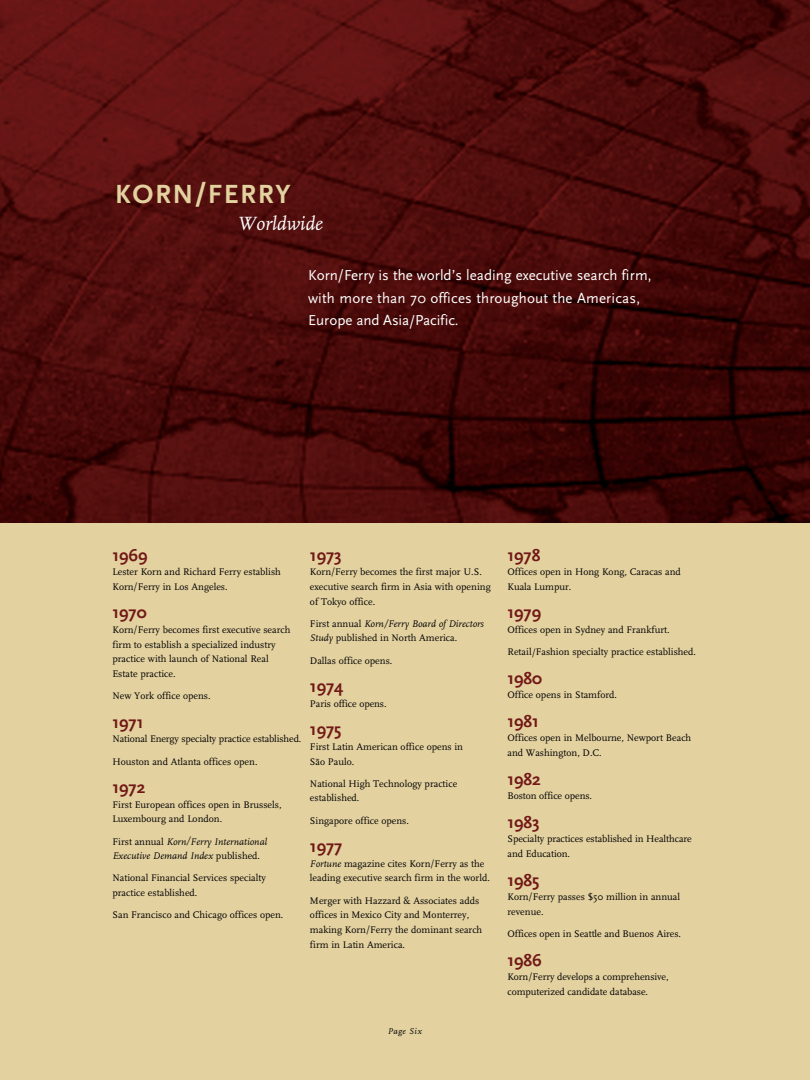
<style>
.page{position:relative;width:810px;height:1080px;background:#fff}
.page>*{position:absolute;margin:0;border:0;box-sizing:border-box;transform-origin:0 0}
.t1{font:700 27.5px "Scala Sans";letter-spacing:.055em;color:#e3d1a0}
.t2{font:italic 20px "FF Scala";color:#fff}
.t3{font:700 17.5px "Scala Sans";letter-spacing:-.005em;color:#711917}
.t4{font:15px/22.5px "Scala Sans";color:#fff}
.t5{font:10px/14.8px "FF Scala";color:#000}
.t6{font:italic 10px/14.8px "FF Scala";color:#000}
.t7{font:italic 8.75px "FF Scala";letter-spacing:.055em;color:#000}
.s1{font-style:normal}
.s2{font-style:italic}
</style>
<div class="page">
<div style="left:0;top:472px;width:810px;height:608px;background:#e3d1a0"></div>
<img style="left:0;top:0;width:810px;height:522px">
<h1 class="t1" style="left:115px;top:183px;width:177px">KORN/FERRY</h1>
<h2 class="t2" style="left:237px;top:216px;width:87px">Worldwide</h2>
<h3 class="t4" style="left:308px;top:265px;width:345px">Korn/Ferry is the world’s leading executive search firm, with more than 70 offices throughout the Americas,<br>Europe and Asia/Pacific.</h3>
<h3 class="t3" style="left:112px;top:548px;width:37px">1969</h3>
<p class="t5" style="left:112px;top:565px;width:170px">Lester Korn and Richard Ferry establish<br>Korn/Ferry in Los Angeles.</p>
<h3 class="t3" style="left:112px;top:606px;width:36px">1970</h3>
<p class="t5" style="left:112px;top:623px;width:179px">Korn/Ferry becomes first executive search firm to establish a specialized industry practice with launch of National Real Estate practice.</p>
<p class="t5" style="left:112px;top:689px;width:100px">New York office opens.</p>
<h3 class="t3" style="left:112px;top:715px;width:33px">1971</h3>
<p class="t5" style="left:112px;top:733px;width:190px">National Energy specialty practice established.</p>
<p class="t5" style="left:112px;top:755px;width:147px">Houston and Atlanta offices open.</p>
<h3 class="t3" style="left:112px;top:780px;width:34px">1972</h3>
<p class="t5" style="left:112px;top:798px;width:171px">First European offices open in Brussels,<br>Luxembourg and London.</p>
<p class="t6" style="left:112px;top:835px;width:156px"><span class="s1">First annual</span> Korn/Ferry International<br>Executive Demand Index <span class="s1">published.</span></p>
<p class="t5" style="left:112px;top:872px;width:155px">National Financial Services specialty practice established.</p>
<p class="t5" style="left:112px;top:909px;width:172px">San Francisco and Chicago offices open.</p>
<h3 class="t3" style="left:310px;top:548px;width:33px">1973</h3>
<p class="t5" style="left:310px;top:565px;width:182px">Korn/Ferry becomes the first major U.S. executive search firm in Asia with opening of Tokyo office.</p>
<p class="t5" style="left:310px;top:617px;width:175px">First annual <span class="s2">Korn/Ferry Board of Directors<br>Study</span> published in North America.</p>
<p class="t5" style="left:310px;top:654px;width:84px">Dallas office opens.</p>
<h3 class="t3" style="left:310px;top:679px;width:35px">1974</h3>
<p class="t5" style="left:310px;top:697px;width:78px">Paris office opens.</p>
<h3 class="t3" style="left:310px;top:723px;width:33px">1975</h3>
<p class="t5" style="left:310px;top:740px;width:155px">First Latin American office opens in<br>São Paulo.</p>
<p class="t5" style="left:310px;top:777px;width:149px">National High Technology practice established.</p>
<p class="t5" style="left:310px;top:814px;width:101px">Singapore office opens.</p>
<h3 class="t3" style="left:310px;top:839px;width:34px">1977</h3>
<p class="t5" style="left:310px;top:857px;width:181px"><span class="s2">Fortune</span> magazine cites Korn/Ferry as the leading executive search firm in the world.</p>
<p class="t5" style="left:310px;top:894px;width:174px">Merger with Hazzard &amp; Associates adds offices in Mexico City and Monterrey, making Korn/Ferry the dominant search firm in Latin America.</p>
<p class="t7" style="left:388px;top:1028px;width:36px">Page Six</p>
<h3 class="t3" style="left:507px;top:548px;width:34px">1978</h3>
<p class="t5" style="left:507px;top:565px;width:175px">Offices open in Hong Kong, Caracas and<br>Kuala Lumpur.</p>
<h3 class="t3" style="left:507px;top:606px;width:35px">1979</h3>
<p class="t5" style="left:507px;top:623px;width:164px">Offices open in Sydney and Frankfurt.</p>
<p class="t5" style="left:507px;top:645px;width:190px">Retail/Fashion specialty practice established.</p>
<h3 class="t3" style="left:507px;top:671px;width:36px">1980</h3>
<p class="t5" style="left:507px;top:689px;width:111px">Office opens in Stamford.</p>
<h3 class="t3" style="left:507px;top:714px;width:33px">1981</h3>
<p class="t5" style="left:507px;top:732px;width:185px">Offices open in Melbourne, Newport Beach and Washington, D.C.</p>
<h3 class="t3" style="left:507px;top:772px;width:35px">1982</h3>
<p class="t5" style="left:507px;top:789px;width:86px">Boston office opens.</p>
<h3 class="t3" style="left:507px;top:815px;width:34px">1983</h3>
<p class="t5" style="left:507px;top:833px;width:186px">Specialty practices established in Healthcare and Education.</p>
<h3 class="t3" style="left:507px;top:873px;width:33px">1985</h3>
<p class="t5" style="left:507px;top:890px;width:174px">Korn/Ferry passes $50 million in annual revenue.</p>
<p class="t5" style="left:507px;top:927px;width:175px">Offices open in Seattle and Buenos Aires.</p>
<h3 class="t3" style="left:507px;top:953px;width:36px">1986</h3>
<p class="t5" style="left:507px;top:970px;width:163px">Korn/Ferry develops a comprehensive, computerized candidate database.</p>
</div>
